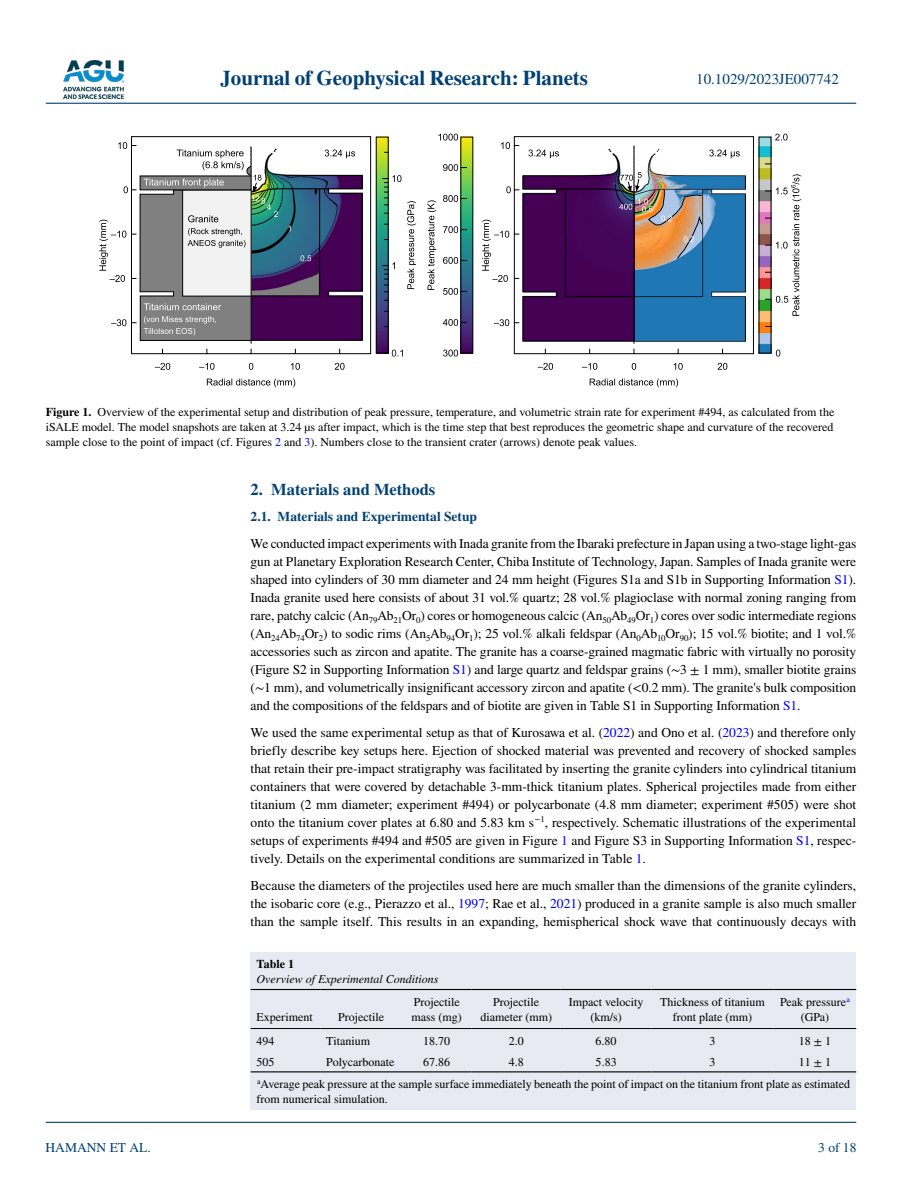
<style>
.page{position:relative;width:902px;height:1183px;background:#fff}
.page>*{position:absolute;margin:0;border:0;box-sizing:border-box;transform-origin:0 0}
.t1{font:700 21px "STIX";color:#004174}
.t2{font:700 16.5px "STIX";color:#004174}
.t3{font:15px "STIX";color:#004174}
.t4{font:13.5px/18px "STIX";color:#000;text-align:justify}
.t5{font:700 13.5px "STIX";color:#004174}
.t6{font:13.5px "STIX";color:#004174}
.t7{font:12px/15px "STIX";color:#000;text-align:center}
.t8{font:italic 12px "STIX";color:#000}
.t9{font:700 12px "STIX";color:#000}
.s1{font-weight:700}
.s2{color:#00f}
</style>
<div class="page">
<img style="left:63px;top:60px;width:60px;height:39px">
<hr style="left:46px;top:103px;width:810px;height:1px;background:#004174">
<hr style="left:46px;top:1121px;width:810px;height:1px;background:#004174">
<img style="left:760px;top:139px;width:9px;height:212px">
<img style="left:462px;top:139px;width:9px;height:212px">
<img style="left:378px;top:139px;width:8px;height:212px">
<svg style="left:123px;top:186px;width:5px;height:7px"></svg>
<svg style="left:118px;top:142px;width:9px;height:7px"></svg>
<svg style="left:99px;top:220px;width:27px;height:62px"></svg>
<svg style="left:111px;top:319px;width:15px;height:7px"></svg>
<svg style="left:207px;top:378px;width:88px;height:9px"></svg>
<svg style="left:199px;top:363px;width:145px;height:7px"></svg>
<svg style="left:155px;top:363px;width:15px;height:7px"></svg>
<svg style="left:407px;top:201px;width:9px;height:88px"></svg>
<svg style="left:131px;top:136px;width:240px;height:218px"></svg>
<div style="left:376px;top:137px;width:12px;height:216px;border:1px solid #000"></div>
<svg style="left:300px;top:255px;width:11px;height:6px"></svg>
<svg style="left:506px;top:186px;width:4px;height:7px"></svg>
<svg style="left:501px;top:142px;width:9px;height:7px"></svg>
<svg style="left:482px;top:220px;width:27px;height:62px"></svg>
<svg style="left:494px;top:319px;width:15px;height:7px"></svg>
<svg style="left:589px;top:378px;width:89px;height:9px"></svg>
<svg style="left:582px;top:363px;width:145px;height:7px"></svg>
<svg style="left:537px;top:363px;width:16px;height:7px"></svg>
<svg style="left:775px;top:134px;width:12px;height:6px"></svg>
<svg style="left:775px;top:349px;width:5px;height:7px"></svg>
<svg style="left:513px;top:136px;width:241px;height:218px"></svg>
<svg style="left:427px;top:200px;width:9px;height:90px"></svg>
<div style="left:460px;top:137px;width:13px;height:216px;border:1px solid #000"></div>
<svg style="left:443px;top:349px;width:15px;height:7px"></svg>
<svg style="left:443px;top:319px;width:24px;height:7px"></svg>
<svg style="left:443px;top:288px;width:24px;height:7px"></svg>
<svg style="left:443px;top:257px;width:24px;height:7px"></svg>
<svg style="left:443px;top:226px;width:24px;height:7px"></svg>
<svg style="left:443px;top:195px;width:24px;height:7px"></svg>
<svg style="left:443px;top:164px;width:24px;height:7px"></svg>
<svg style="left:438px;top:134px;width:20px;height:6px"></svg>
<svg style="left:139px;top:149px;width:139px;height:192px"></svg>
<svg style="left:382px;top:262px;width:13px;height:23px"></svg>
<svg style="left:382px;top:175px;width:19px;height:23px"></svg>
<svg style="left:384px;top:349px;width:19px;height:7px"></svg>
<svg style="left:324px;top:149px;width:31px;height:9px"></svg>
<svg style="left:765px;top:174px;width:36px;height:142px"></svg>
<img style="left:619px;top:172px;width:84px;height:88px">
<svg style="left:528px;top:149px;width:31px;height:9px"></svg>
<svg style="left:709px;top:149px;width:30px;height:9px"></svg>
<div style="left:250px;top:952px;width:606px;height:36px;background:#e7eaf2"></div>
<div style="left:250px;top:988px;width:606px;height:121px;background:#e7eaf2"></div>
<hr style="left:250px;top:988px;width:70px;height:1px;background:#000">
<hr style="left:250px;top:1027px;width:70px;height:1px;background:#000">
<hr style="left:320px;top:988px;width:82px;height:1px;background:#000">
<hr style="left:320px;top:1027px;width:82px;height:1px;background:#000">
<hr style="left:402px;top:988px;width:69px;height:1px;background:#000">
<hr style="left:402px;top:1027px;width:69px;height:1px;background:#000">
<hr style="left:471px;top:988px;width:89px;height:1px;background:#000">
<hr style="left:471px;top:1027px;width:89px;height:1px;background:#000">
<hr style="left:560px;top:988px;width:91px;height:1px;background:#000">
<hr style="left:560px;top:1027px;width:91px;height:1px;background:#000">
<hr style="left:651px;top:988px;width:122px;height:1px;background:#000">
<hr style="left:651px;top:1027px;width:122px;height:1px;background:#000">
<hr style="left:773px;top:988px;width:83px;height:1px;background:#000">
<hr style="left:773px;top:1027px;width:83px;height:1px;background:#000">
<hr style="left:250px;top:1070px;width:70px;height:2px;background:#000">
<hr style="left:320px;top:1070px;width:82px;height:2px;background:#000">
<hr style="left:402px;top:1070px;width:69px;height:2px;background:#000">
<hr style="left:471px;top:1070px;width:89px;height:2px;background:#000">
<hr style="left:560px;top:1070px;width:91px;height:2px;background:#000">
<hr style="left:651px;top:1070px;width:122px;height:2px;background:#000">
<hr style="left:773px;top:1070px;width:83px;height:2px;background:#000">
<h1 class="t1" style="left:220px;top:66px;width:369px">Journal of Geophysical Research: Planets</h1>
<p class="t3" style="left:696px;top:69px;width:144px">10.1029/2023JE007742</p>
<p class="t7" style="left:46px;top:405px;width:790px;text-align:justify"><span class="s1">Figure 1.</span> Overview of the experimental setup and distribution of peak pressure, temperature, and volumetric strain rate for experiment #494, as calculated from the iSALE model. The model snapshots are taken at 3.24 µs after impact, which is the time step that best reproduces the geometric shape and curvature of the recovered sample close to the point of impact (cf. Figures <span class="s2">2</span> and <span class="s2">3</span>). Numbers close to the transient crater (arrows) denote peak values.</p>
<p class="t2" style="left:250px;top:479px;width:186px">2. Materials and Methods</p>
<p class="t5" style="left:250px;top:508px;width:228px">2.1. Materials and Experimental Setup</p>
<p class="t4" style="left:250px;top:535px;width:607px">We conducted impact experiments with Inada granite from the Ibaraki prefecture in Japan using a two-stage light-gas gun at Planetary Exploration Research Center, Chiba Institute of Technology, Japan. Samples of Inada granite were shaped into cylinders of 30 mm diameter and 24 mm height (Figures S1a and S1b in Supporting Information <span class="s2">S1</span>).<br>Inada granite used here consists of about 31 vol.% quartz; 28 vol.% plagioclase with normal zoning ranging from rare, patchy calcic (An<sub>79</sub>Ab<sub>21</sub>Or<sub>0</sub>) cores or homogeneous calcic (An<sub>50</sub>Ab<sub>49</sub>Or<sub>1</sub>) cores over sodic intermediate regions (An<sub>24</sub>Ab<sub>74</sub>Or<sub>2</sub>) to sodic rims (An<sub>5</sub>Ab<sub>94</sub>Or<sub>1</sub>); 25 vol.% alkali feldspar (An<sub>0</sub>Ab<sub>10</sub>Or<sub>90</sub>); 15 vol.% biotite; and 1 vol.% accessories such as zircon and apatite. The granite has a coarse-grained magmatic fabric with virtually no porosity (Figure S2 in Supporting Information <span class="s2">S1</span>) and large quartz and feldspar grains (∼3 ± 1 mm), smaller biotite grains (∼1 mm), and volumetrically insignificant accessory zircon and apatite (&lt;0.2 mm). The granite's bulk composition and the compositions of the feldspars and of biotite are given in Table S1 in Supporting Information <span class="s2">S1</span>.</p>
<p class="t4" style="left:250px;top:724px;width:607px">We used the same experimental setup as that of Kurosawa et al. (<span class="s2">2022</span>) and Ono et al. (<span class="s2">2023</span>) and therefore only briefly describe key setups here. Ejection of shocked material was prevented and recovery of shocked samples that retain their pre-impact stratigraphy was facilitated by inserting the granite cylinders into cylindrical titanium containers that were covered by detachable 3-mm-thick titanium plates. Spherical projectiles made from either titanium (2 mm diameter; experiment #494) or polycarbonate (4.8 mm diameter; experiment #505) were shot onto the titanium cover plates at 6.80 and 5.83 km s<sup>−1</sup>, respectively. Schematic illustrations of the experimental setups of experiments #494 and #505 are given in Figure <span class="s2">1</span> and Figure S3 in Supporting Information <span class="s2">S1</span>, respec&shy;tively. Details on the experimental conditions are summarized in Table <span class="s2">1</span>.</p>
<p class="t4" style="left:250px;top:877px;width:607px">Because the diameters of the projectiles used here are much smaller than the dimensions of the granite cylinders, the isobaric core (e.g., Pierazzo et al., <span class="s2">1997</span>; Rae et al., <span class="s2">2021</span>) produced in a granite sample is also much smaller than the sample itself. This results in an expanding, hemispherical shock wave that continuously decays with</p>
<p class="t9" style="left:256px;top:956px;width:39px">Table 1</p>
<p class="t8" style="left:256px;top:970px;width:183px">Overview of Experimental Conditions</p>
<p class="t7" style="left:256px;top:1009px;width:58px">Experiment</p>
<p class="t7" style="left:338px;top:1009px;width:47px">Projectile</p>
<p class="t7" style="left:411px;top:994px;width:52px;text-align:left">Projectile mass (mg)</p>
<p class="t7" style="left:480px;top:994px;width:73px">Projectile diameter (mm)</p>
<p class="t7" style="left:568px;top:994px;width:76px">Impact velocity (km/s)</p>
<p class="t7" style="left:660px;top:994px;width:106px">Thickness of titanium front plate (mm)</p>
<p class="t7" style="left:780px;top:994px;width:71px">Peak pressure<sup>a </sup>(GPa)</p>
<p class="t6" style="left:45px;top:1138px;width:107px">HAMANN ET AL.</p>
<p class="t7" style="left:256px;top:1033px;width:19px">494</p>
<p class="t7" style="left:326px;top:1033px;width:46px">Titanium</p>
<p class="t7" style="left:423px;top:1033px;width:28px">18.70</p>
<p class="t7" style="left:508px;top:1033px;width:16px">2.0</p>
<p class="t7" style="left:595px;top:1033px;width:22px">6.80</p>
<p class="t7" style="left:709px;top:1033px;width:7px">3</p>
<p class="t7" style="left:798px;top:1033px;width:34px">18 ± 1</p>
<p class="t7" style="left:256px;top:1054px;width:19px">505</p>
<p class="t7" style="left:326px;top:1054px;width:70px">Polycarbonate</p>
<p class="t7" style="left:423px;top:1054px;width:28px">67.86</p>
<p class="t7" style="left:508px;top:1054px;width:16px">4.8</p>
<p class="t7" style="left:595px;top:1054px;width:22px">5.83</p>
<p class="t7" style="left:709px;top:1054px;width:7px">3</p>
<p class="t7" style="left:257px;top:1051px;width:594px;line-height:22.5px;text-align:left;text-indent:541px">11 ± 1 <sup>a</sup>Average peak pressure at the sample surface immediately beneath the point of impact on the titanium front plate as estimated</p>
<p class="t7" style="left:256px;top:1092px;width:133px">from numerical simulation.</p>
<p class="t6" style="left:818px;top:1138px;width:40px">3 of 18</p>
</div>
